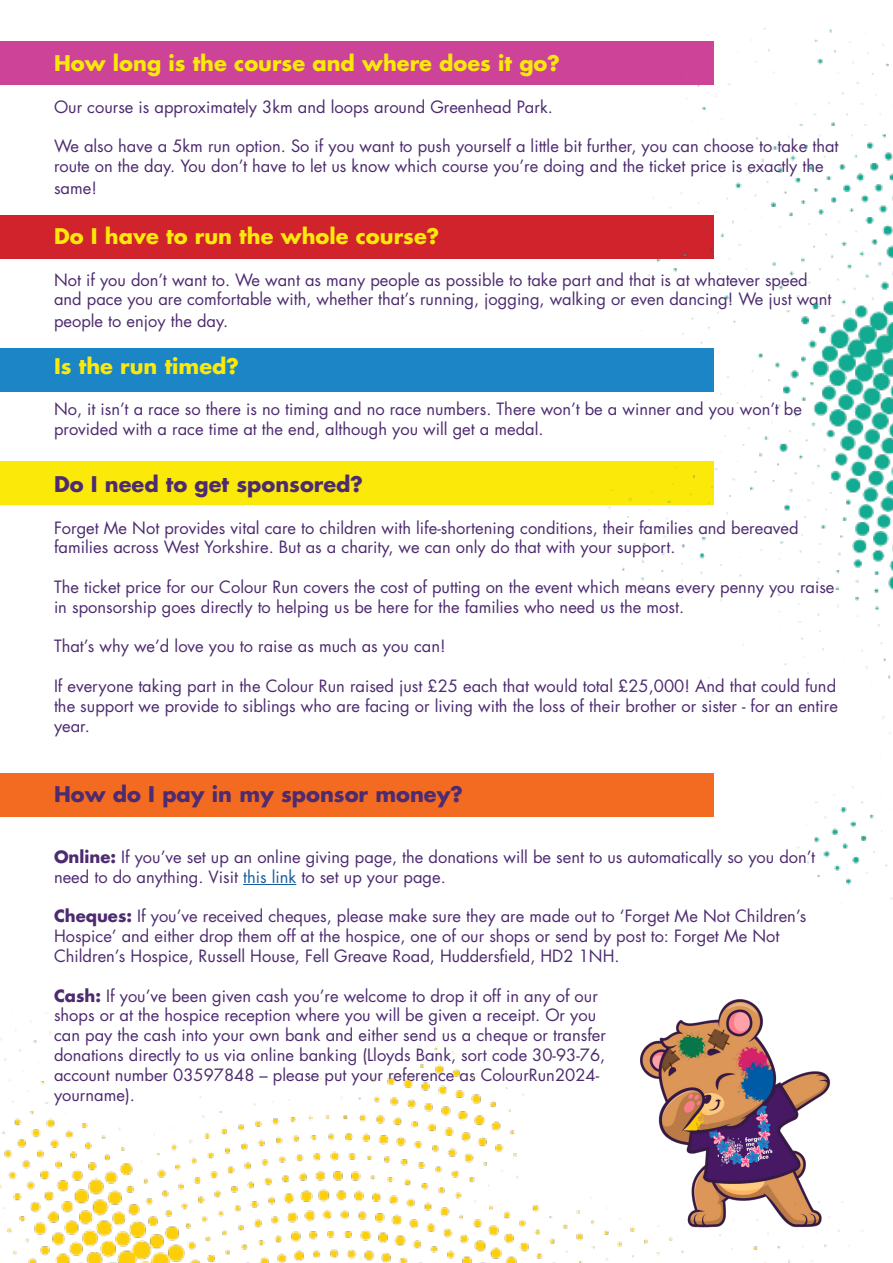
<style>
.page{position:relative;width:893px;height:1263px;background:#fff}
.page>*{position:absolute;margin:0;border:0;box-sizing:border-box;transform-origin:0 0}
.t1{font:700 21px "Futura Std";color:#fbe909}
.t2{font:700 21px "Futura Std";color:#4d2b70}
.t3{font:16.5px/19.8px "Futura Std";color:#4d2b70}
.s1{font-weight:700}
.s2{color:#175d9e}
</style>
<div class="page">
<div style="left:0;top:773px;width:714px;height:43px;background:#f36b21"></div>
<div style="left:0;top:348px;width:714px;height:43px;background:#1b85c5"></div>
<div style="left:0;top:216px;width:714px;height:43px;background:#d0232c"></div>
<div style="left:0;top:41px;width:714px;height:44px;background:#cc4398"></div>
<div style="left:0;top:461px;width:714px;height:43px;background:#fbe909"></div>
<img style="left:591px;top:28px;width:302px;height:831px">
<img style="left:0;top:859px;width:893px;height:404px">
<p class="t1" style="left:54px;top:49px;width:507px">How long is the course and where does it go?</p>
<p class="t3" style="left:54px;top:97px;width:500px">Our course is approximately 3km and loops around Greenhead Park.</p>
<p class="t3" style="left:54px;top:137px;width:786px">We also have a 5km run option. So if you want to push yourself a little bit further, you can choose to take that route on the day. You don’t have to let us know which course you’re doing and the ticket price is exactly the</p>
<p class="t3" style="left:54px;top:178px;width:44px">same!</p>
<p class="t1" style="left:54px;top:222px;width:387px">Do I have to run the whole course?</p>
<p class="t3" style="left:54px;top:270px;width:779px">Not if you don’t want to. We want as many people as possible to take part and that is at whatever speed and pace you are comfortable with, whether that’s running, jogging, walking or even dancing! We just want</p>
<p class="t3" style="left:54px;top:311px;width:176px">people to enjoy the day.</p>
<p class="t1" style="left:54px;top:352px;width:186px">Is the run timed?</p>
<p class="t3" style="left:54px;top:399px;width:749px">No, it isn’t a race so there is no timing and no race numbers. There won’t be a winner and you won’t be provided with a race time at the end, although you will get a medal.</p>
<p class="t2" style="left:54px;top:470px;width:311px">Do I need to get sponsored?</p>
<p class="t3" style="left:54px;top:518px;width:746px">Forget Me Not provides vital care to children with life-shortening conditions, their families and bereaved families across West Yorkshire. But as a charity, we can only do that with your support.</p>
<p class="t3" style="left:54px;top:577px;width:782px">The ticket price for our Colour Run covers the cost of putting on the event which means every penny you raise in sponsorship goes directly to helping us be here for the families who need us the most.</p>
<p class="t3" style="left:54px;top:637px;width:393px">That’s why we’d love you to raise as much as you can!</p>
<p class="t3" style="left:54px;top:676px;width:785px;text-align:justify">If everyone taking part in the Colour Run raised just £25 each that would total £25,000! And that could fund the support we provide to siblings who are facing or living with the loss of their brother or sister - for an entire year.</p>
<p class="t2" style="left:54px;top:780px;width:410px">How do I pay in my sponsor money?</p>
<p class="t3" style="left:54px;top:847px;width:763px"><span class="s1">Online:</span> If you’ve set up an online giving page, the donations will be sent to us automatically so you don’t need to do anything. Visit <span class="s2">this link</span> to set up your page.</p>
<p class="t3" style="left:54px;top:907px;width:754px"><span class="s1">Cheques:</span> If you’ve received cheques, please make sure they are made out to ‘Forget Me Not Children’s<br>Hospice’ and either drop them off at the hospice, one of our shops or send by post to: Forget Me Not<br>Children’s Hospice, Russell House, Fell Greave Road, Huddersfield, HD2 1NH.</p>
<p class="t3" style="left:54px;top:986px;width:553px"><span class="s1">Cash:</span> If you’ve been given cash you’re welcome to drop it off in any of our shops or at the hospice reception where you will be given a receipt. Or you can pay the cash into your own bank and either send us a cheque or transfer donations directly to us via online banking (Lloyds Bank, sort code 30-93-76, account number 03597848 – please put your reference as ColourRun2024- yourname).</p>
</div>
